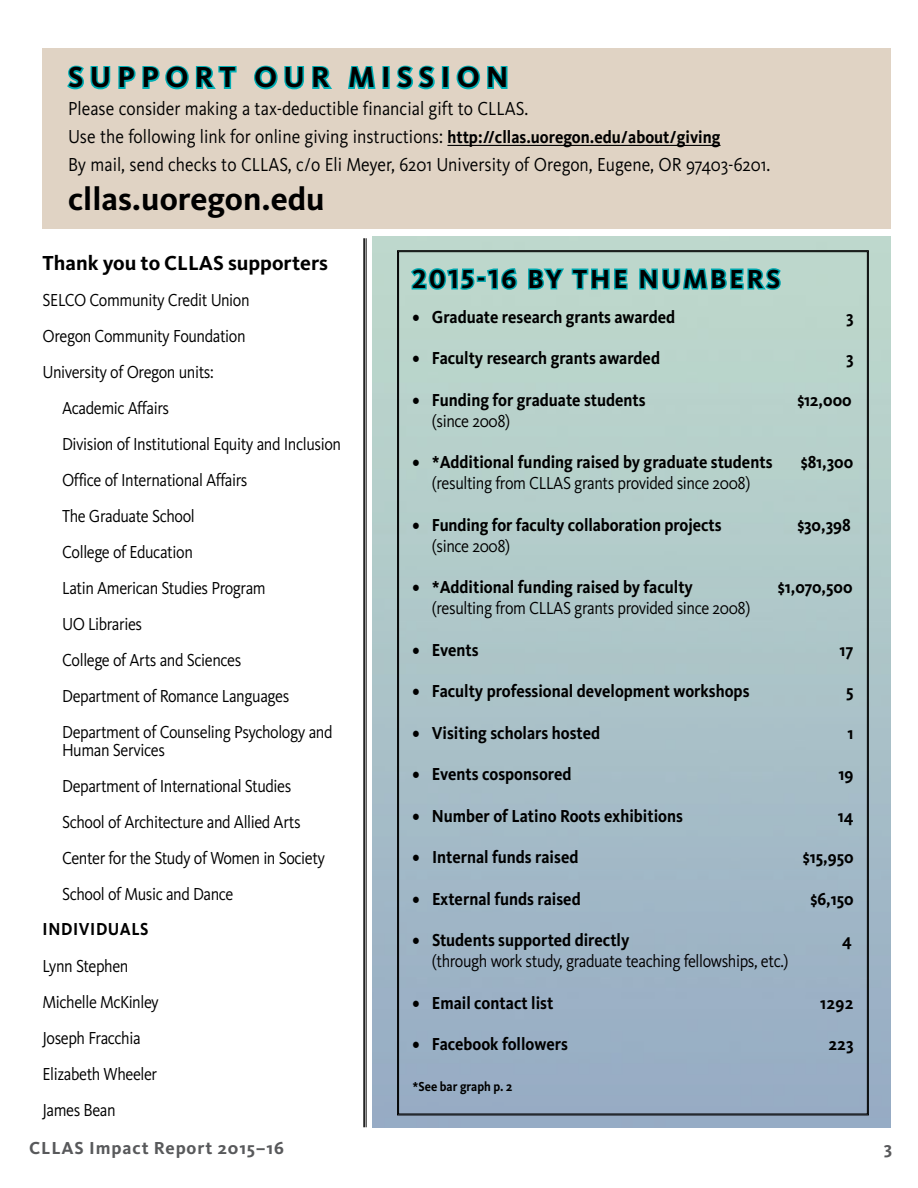
<style>
.page{position:relative;width:918px;height:1188px;background:#fff}
.page>*{position:absolute;margin:0;border:0;box-sizing:border-box;transform-origin:0 0}
.t1{font:700 33px "Kievit Pro";color:#000}
.t2{font:700 30px "Kievit Pro";letter-spacing:.21em;color:#000}
.t3{font:700 27px "Kievit Pro";letter-spacing:.11em;color:#000}
.t4{font:700 21px "Kievit Pro";color:#000}
.t5{font:19.5px/27.8px "Kievit Pro";color:#000;scale:.9 1}
.t6{font:18px/36px "Kievit Pro";letter-spacing:-.025em;color:#000;scale:.9 1}
.t7{font:700 18px "Kievit Pro";color:#000;scale:.9 1}
.t8{font:700 18px "Kievit Pro";letter-spacing:.05em;color:#58595b}
.t9{font:700 18px "Kievit Pro";letter-spacing:.035em;color:#000;scale:.9 1}
.t10{font:700 13.5px "Kievit Pro";color:#000;scale:.9 1}
.s1{font-weight:700;font-size:18px}
</style>
<div class="page">
<img style="left:373px;top:237px;width:518px;height:890px">
<div style="left:43px;top:49px;width:848px;height:180px;background:#e0d3c4"></div>
<hr style="left:447px;top:145px;width:274px;height:1px;background:#000">
<svg style="left:67px;top:65px;width:170px;height:25px"></svg>
<svg style="left:254px;top:65px;width:78px;height:25px"></svg>
<svg style="left:346px;top:48px;width:31px;height:41px"></svg>
<div style="left:382px;top:66px;width:8px;height:23px;border:3px solid #00afb5"></div>
<svg style="left:396px;top:65px;width:39px;height:25px"></svg>
<div style="left:442px;top:66px;width:7px;height:23px;border:3px solid #00afb5"></div>
<svg style="left:456px;top:65px;width:52px;height:25px"></svg>
<hr style="left:363px;top:238px;width:2px;height:889px;background:#000">
<hr style="left:366px;top:238px;width:1px;height:889px;background:#000">
<svg style="left:638px;top:246px;width:145px;height:4px"></svg>
<svg style="left:397px;top:250px;width:472px;height:865px"></svg>
<h2 class="t2" style="left:68px;top:59px;width:442px">SUPPORT OUR MISSION</h2>
<p class="t5" style="left:68px;top:95px;width:782px">Please consider making a tax-deductible financial gift to CLLAS.<br>Use the following link for online giving instructions: <span class="s1">http://cllas.uoregon.edu/about/giving<br></span>By mail, send checks to CLLAS, c/o Eli Meyer, 6201 University of Oregon, Eugene, OR 97403-6201.</p>
<h1 class="t1" style="left:68px;top:180px;width:258px">cllas.uoregon.edu</h1>
<p class="t4" style="left:43px;top:250px;width:287px">Thank you to CLLAS supporters</p>
<p class="t6" style="left:43px;top:282px;width:232px">SELCO Community Credit Union</p>
<p class="t6" style="left:43px;top:318px;width:227px">Oregon Community Foundation</p>
<p class="t6" style="left:43px;top:354px;width:192px">University of Oregon units:</p>
<p class="t6" style="left:62px;top:390px;width:120px">Academic Affairs</p>
<p class="t6" style="left:62px;top:426px;width:312px">Division of Institutional Equity and Inclusion</p>
<p class="t6" style="left:62px;top:462px;width:208px">Office of International Affairs</p>
<p class="t6" style="left:62px;top:498px;width:149px">The Graduate School</p>
<p class="t6" style="left:62px;top:534px;width:147px">College of Education</p>
<p class="t6" style="left:62px;top:570px;width:228px">Latin American Studies Program</p>
<p class="t6" style="left:62px;top:606px;width:91px">UO Libraries</p>
<p class="t6" style="left:62px;top:642px;width:201px">College of Arts and Sciences</p>
<p class="t6" style="left:62px;top:678px;width:254px">Department of Romance Languages</p>
<p class="t6" style="left:62px;top:714px;width:302px">Department of Counseling Psychology and</p>
<p class="t6" style="left:62px;top:732px;width:294px">Human Services<br>Department of International Studies<br>School of Architecture and Allied Arts<br>Center for the Study of Women in Society<br>School of Music and Dance</p>
<p class="t9" style="left:43px;top:918px;width:119px">INDIVIDUALS</p>
<p class="t6" style="left:43px;top:948px;width:131px">Lynn Stephen<br>Michelle McKinley<br>Joseph Fracchia<br>Elizabeth Wheeler<br>James Bean</p>
<h3 class="t3" style="left:412px;top:263px;width:369px">2015-16 BY THE NUMBERS</h3>
<p class="t7" style="left:412px;top:306px;width:294px">• Graduate research grants awarded</p>
<p class="t7" style="left:846px;top:306px;width:10px">3</p>
<p class="t7" style="left:412px;top:347px;width:277px">• Faculty research grants awarded</p>
<p class="t7" style="left:846px;top:347px;width:10px">3</p>
<p class="t7" style="left:412px;top:389px;width:261px">• Funding for graduate students</p>
<p class="t7" style="left:797px;top:389px;width:62px">$12,000</p>
<p class="t6" style="left:432px;top:402px;width:89px">(since 2008)</p>
<p class="t7" style="left:412px;top:451px;width:402px">• *Additional funding raised by graduate students</p>
<p class="t7" style="left:801px;top:451px;width:60px">$81,300</p>
<p class="t6" style="left:432px;top:465px;width:355px">(resulting from CLLAS grants provided since 2008)</p>
<p class="t7" style="left:412px;top:514px;width:345px">• Funding for faculty collaboration projects</p>
<p class="t7" style="left:797px;top:514px;width:61px">$30,398</p>
<p class="t6" style="left:432px;top:527px;width:89px">(since 2008)</p>
<p class="t7" style="left:412px;top:576px;width:313px">• *Additional funding raised by faculty</p>
<p class="t7" style="left:778px;top:576px;width:84px">$1,070,500</p>
<p class="t6" style="left:432px;top:590px;width:355px">(resulting from CLLAS grants provided since 2008)</p>
<p class="t7" style="left:412px;top:639px;width:75px">• Events</p>
<p class="t7" style="left:840px;top:639px;width:17px">17</p>
<p class="t7" style="left:412px;top:680px;width:376px">• Faculty professional development workshops</p>
<p class="t7" style="left:846px;top:680px;width:10px">5</p>
<p class="t7" style="left:412px;top:722px;width:210px">• Visiting scholars hosted</p>
<p class="t7" style="left:848px;top:722px;width:8px">1</p>
<p class="t7" style="left:412px;top:763px;width:178px">• Events cosponsored</p>
<p class="t7" style="left:839px;top:763px;width:18px">19</p>
<p class="t7" style="left:412px;top:805px;width:302px">• Number of Latino Roots exhibitions</p>
<p class="t7" style="left:838px;top:805px;width:19px">14</p>
<p class="t7" style="left:412px;top:846px;width:186px">• Internal funds raised</p>
<p class="t7" style="left:803px;top:846px;width:58px">$15,950</p>
<p class="t7" style="left:412px;top:888px;width:188px">• External funds raised</p>
<p class="t7" style="left:811px;top:888px;width:49px">$6,150</p>
<p class="t7" style="left:412px;top:930px;width:243px">• Students supported directly</p>
<p class="t7" style="left:842px;top:930px;width:12px">4</p>
<p class="t6" style="left:432px;top:943px;width:398px">(through work study, graduate teaching fellowships, etc.)</p>
<p class="t7" style="left:412px;top:992px;width:158px">• Email contact list</p>
<p class="t7" style="left:820px;top:992px;width:39px">1292</p>
<p class="t7" style="left:412px;top:1034px;width:174px">• Facebook followers</p>
<p class="t7" style="left:829px;top:1034px;width:29px">223</p>
<p class="t10" style="left:412px;top:1078px;width:113px">*See bar graph p. 2</p>
<p class="t8" style="left:29px;top:1138px;width:256px">CLLAS Impact Report 2015–16</p>
<p class="t8" style="left:884px;top:1138px;width:10px">3</p>
</div>
